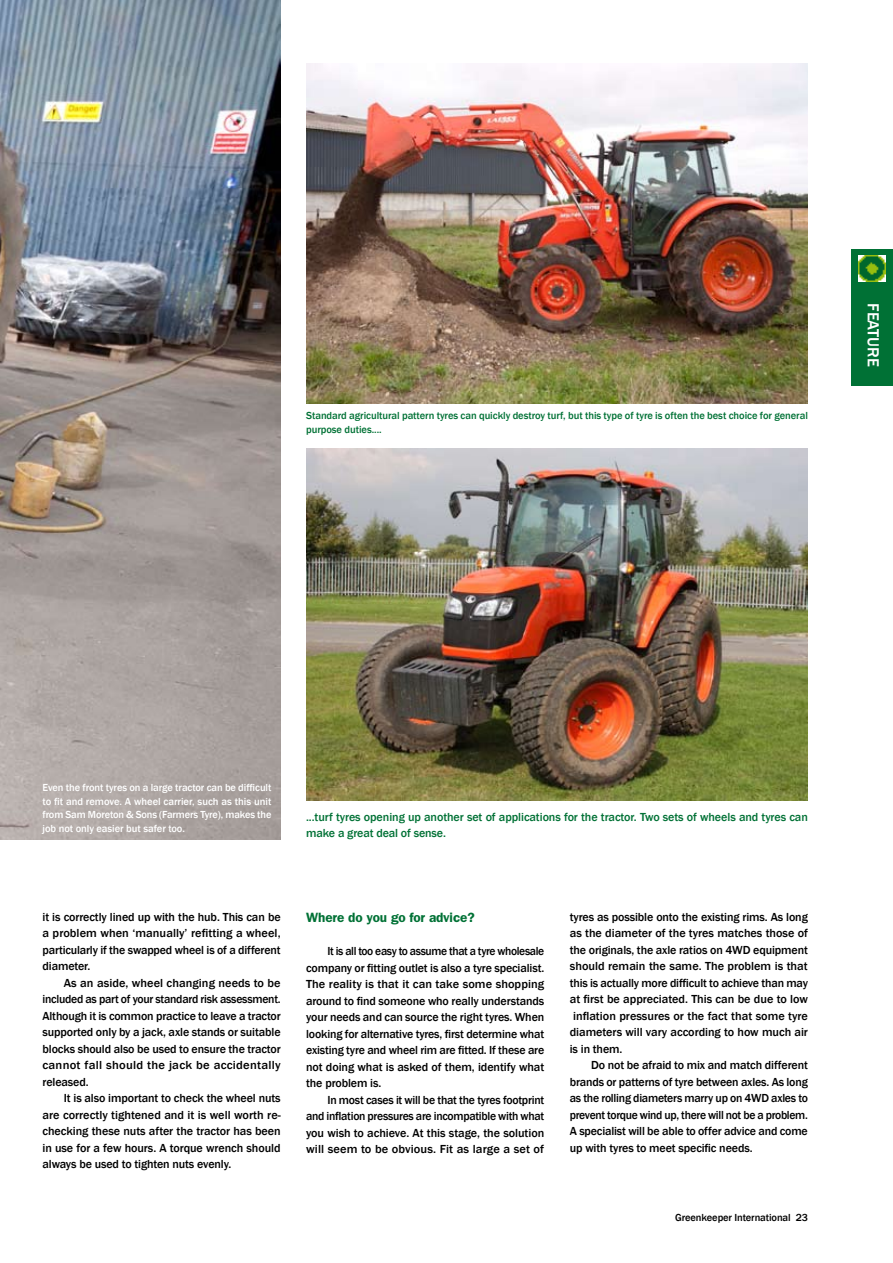
<style>
.page{position:relative;width:893px;height:1263px;background:#fff}
.page>*{position:absolute;margin:0;border:0;box-sizing:border-box;transform-origin:0 0}
.t1{font:500 16.5px "Franklin Gothic";letter-spacing:-.005em;color:#fff}
.t2{font:600 13.5px "Franklin Gothic";letter-spacing:-.01em;color:#007135}
.t3{font:500 12px/16.5px "Franklin Gothic";letter-spacing:-.005em;color:#000;text-align:justify}
.t4{font:500 12px/16.5px "Franklin Gothic";letter-spacing:-.005em;color:#000;text-align:justify;scale:.96 1}
.t5{font:500 12px/16.5px "Franklin Gothic";letter-spacing:-.005em;color:#007135}
.t6{font:500 10.5px/13.5px "Franklin Gothic";letter-spacing:-.01em;color:#fff;text-align:justify}
.t7{font:500 10.5px/13.5px "Franklin Gothic";letter-spacing:-.005em;color:#007135}
.t8{font:500 10.5px "Franklin Gothic";letter-spacing:-.01em;color:#000}
</style>
<div class="page">
<img style="left:0;top:0;width:281px;height:840px">
<img style="left:306px;top:64px;width:502px;height:339px">
<img style="left:306px;top:449px;width:502px;height:351px">
<div style="left:852px;top:249px;width:41px;height:137px;background:#007135"></div>
<img style="left:859px;top:255px;width:26px;height:27px">
<p class="t7" style="left:306px;top:409px;width:503px">Standard agricultural pattern tyres can quickly destroy turf, but this type of tyre is often the best choice for general purpose duties....</p>
<h1 class="t1" style="left:883px;top:303px;width:65px;rotate:90deg">FEATURE</h1>
<p class="t6" style="left:43px;top:781px;width:230px">Even the front tyres on a large tractor can be difficult to fit and remove. A wheel carrier, such as this unit from Sam Moreton &amp; Sons (Farmers Tyre), makes the job not only easier but safer too.</p>
<p class="t5" style="left:306px;top:809px;width:503px">...turf tyres opening up another set of applications for the tractor. Two sets of wheels and tyres can make a great deal of sense.</p>
<p class="t3" style="left:43px;top:908px;width:240px">it is correctly lined up with the hub. This can be a problem when ‘manually’ refitting a wheel, particularly if the swapped wheel is of a different diameter.</p>
<p class="t3" style="left:43px;top:974px;width:240px;text-indent:21px">As an aside, wheel changing needs to be included as part of your standard risk assessment.<br>Although it is common practice to leave a tractor supported only by a jack, axle stands or suitable blocks should also be used to ensure the tractor cannot fall should the jack be accidentally released.</p>
<p class="t3" style="left:43px;top:1090px;width:240px;text-indent:21px">It is also important to check the wheel nuts are correctly tightened and it is well worth re&shy;checking these nuts after the tractor has been in use for a few hours. A torque wrench should always be used to tighten nuts evenly.</p>
<p class="t2" style="left:306px;top:910px;width:170px">Where do you go for advice?</p>
<p class="t4" style="left:306px;top:943px;width:250px;text-indent:21px">It is all too easy to assume that a tyre wholesale company or fitting outlet is also a tyre specialist.<br>The reality is that it can take some shopping around to find someone who really understands your needs and can source the right tyres. When looking for alternative tyres, first determine what existing tyre and wheel rim are fitted. If these are not doing what is asked of them, identify what the problem is.</p>
<p class="t3" style="left:306px;top:1092px;width:240px;text-indent:21px">In most cases it will be that the tyres footprint and inflation pressures are incompatible with what you wish to achieve. At this stage, the solution will seem to be obvious. Fit as large a set of</p>
<p class="t3" style="left:570px;top:908px;width:240px">tyres as possible onto the existing rims. As long as the diameter of the tyres matches those of the originals, the axle ratios on 4WD equipment should remain the same. The problem is that this is actually more difficult to achieve than may at first be appreciated. This can be due to low inflation pressures or the fact that some tyre diameters will vary according to how much air is in them.</p>
<p class="t3" style="left:570px;top:1057px;width:240px;text-indent:21px">Do not be afraid to mix and match different brands or patterns of tyre between axles. As long as the rolling diameters marry up on 4WD axles to prevent torque wind up, there will not be a problem.<br>A specialist will be able to offer advice and come up with tyres to meet specific needs.</p>
<p class="t8" style="left:675px;top:1211px;width:134px">Greenkeeper International 23</p>
</div>
